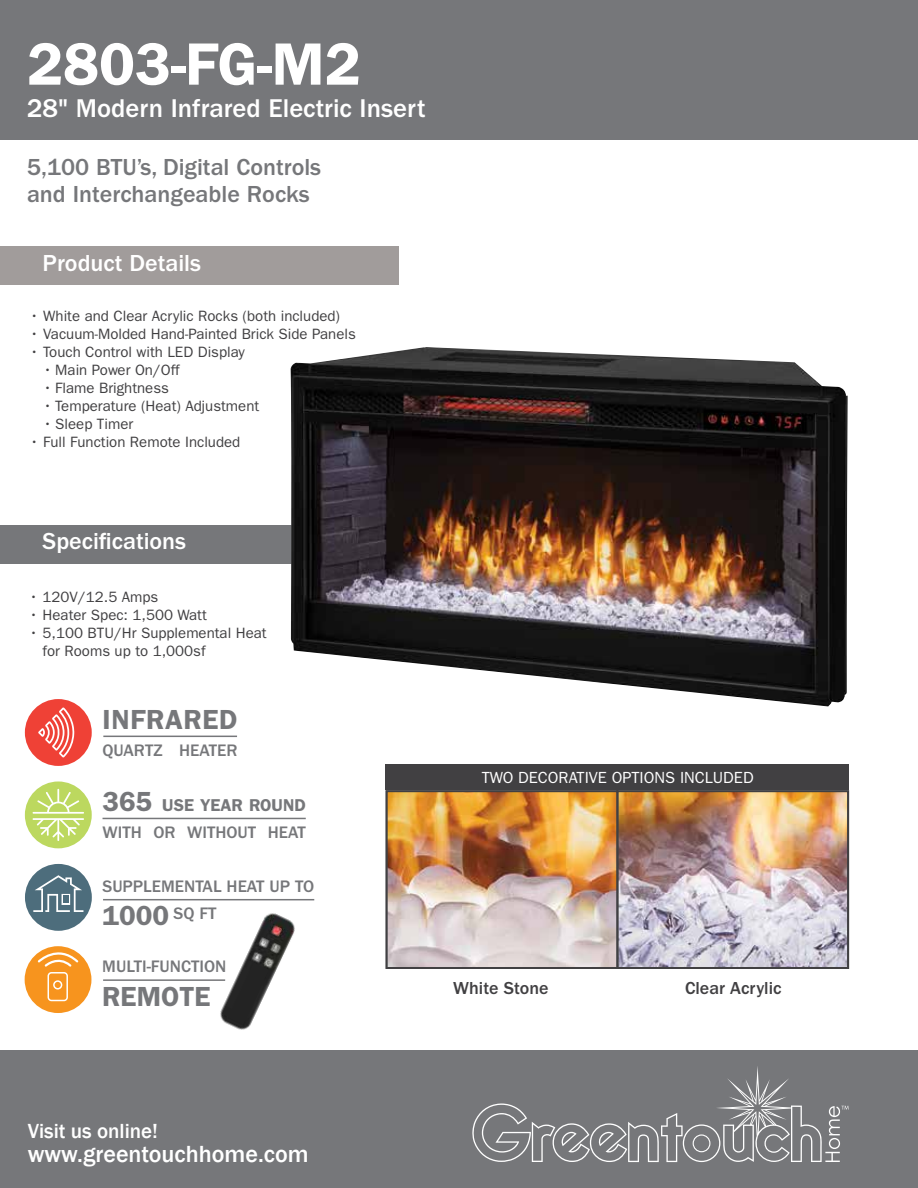
<style>
.page{position:relative;width:918px;height:1188px;background:#fff}
.page>*{position:absolute;margin:0;border:0;box-sizing:border-box;transform-origin:0 0}
.t1{font:600 60px "ITC Franklin Gothic Std";color:#fff}
.t2{font:600 27.75px "ITC Franklin Gothic Std";color:#76777a}
.t3{font:600 27.75px "ITC Franklin Gothic Std";letter-spacing:.025em;color:#76777a}
.t4{font:500 26.55px "ITC Franklin Gothic Std";color:#fff}
.t5{font:500 24px/27px "ITC Franklin Gothic Std";color:#76777a}
.t6{font:500 24px "ITC Franklin Gothic Std";color:#fff}
.t7{font:500 24px "Franklin Gothic";color:#fff}
.t8{font:500 21px "Franklin Gothic";color:#fff}
.t9{font:500 18px "ITC Franklin Gothic Std";color:#414042}
.t10{font:500 17.25px/27px "ITC Franklin Gothic Std";color:#76777a}
.t11{font:16.2px "ITC Franklin Gothic Std";color:#fff}
.t12{font:15px/18px "ITC Franklin Gothic Std";color:#414042}
.s1{font-weight:600;font-size:27.75px}
.s2{font-weight:600}
</style>
<div class="page">
<div style="left:0;top:525px;width:399px;height:38px;background:#76777a"></div>
<div style="left:0;top:246px;width:399px;height:39px;background:#a19c9b"></div>
<img style="left:195px;top:899px;width:120px;height:131px">
<svg style="left:25px;top:699px;width:67px;height:67px"></svg>
<hr style="left:103px;top:736px;width:134px;height:1px;background:#76777a">
<hr style="left:103px;top:979px;width:122px;height:2px;background:#76777a">
<svg style="left:25px;top:864px;width:67px;height:67px"></svg>
<hr style="left:103px;top:899px;width:211px;height:1px;background:#76777a">
<svg style="left:25px;top:781px;width:67px;height:67px"></svg>
<hr style="left:103px;top:818px;width:203px;height:1px;background:#76777a">
<div style="left:25px;top:946px;width:66px;height:67px;background:#f7941e;border-radius:50%"></div>
<svg style="left:37px;top:946px;width:43px;height:21px"></svg>
<div style="left:48px;top:972px;width:20px;height:29px;border:1px solid #fff;border-radius:3px"></div>
<div style="left:53px;top:980px;width:9px;height:10px;border:1px solid #fff;border-radius:50%"></div>
<div style="left:0;top:1050px;width:918px;height:138px;background:#76777a"></div>
<div style="left:0;top:0;width:918px;height:140px;background:#76777a"></div>
<svg style="left:472px;top:1066px;width:377px;height:96px"></svg>
<img style="left:291px;top:347px;width:557px;height:359px">
<img style="left:389px;top:794px;width:457px;height:172px">
<div style="left:616px;top:790px;width:233px;height:179px;border:2px solid #414042"></div>
<div style="left:386px;top:790px;width:232px;height:179px;border:2px solid #414042"></div>
<div style="left:386px;top:764px;width:463px;height:26px;background:#414042"></div>
<h1 class="t1" style="left:27px;top:29px;width:335px">2803-FG-M2</h1>
<h3 class="t4" style="left:27px;top:93px;width:400px">28" Modern Infrared Electric Insert</h3>
<h3 class="t5" style="left:27px;top:154px;width:296px">5,100 BTU’s, Digital Controls and Interchangeable Rocks</h3>
<h3 class="t6" style="left:43px;top:250px;width:160px">Product Details</h3>
<p class="t12" style="left:30px;top:307px;width:312px">• White and Clear Acrylic Rocks (both included)</p>
<p class="t12" style="left:30px;top:325px;width:328px">• Vacuum-Molded Hand-Painted Brick Side Panels</p>
<p class="t12" style="left:30px;top:343px;width:217px">• Touch Control with LED Display</p>
<p class="t12" style="left:43px;top:361px;width:138px">• Main Power On/Off</p>
<p class="t12" style="left:43px;top:379px;width:127px">• Flame Brightness</p>
<p class="t12" style="left:43px;top:397px;width:217px">• Temperature (Heat) Adjustment</p>
<p class="t12" style="left:43px;top:415px;width:92px">• Sleep Timer</p>
<p class="t12" style="left:30px;top:433px;width:212px">• Full Function Remote Included</p>
<h3 class="t6" style="left:43px;top:528px;width:145px">Specifications</h3>
<p class="t12" style="left:29px;top:588px;width:131px">• 120V/12.5 Amps</p>
<p class="t12" style="left:29px;top:606px;width:179px">• Heater Spec: 1,500 Watt</p>
<p class="t12" style="left:43px;top:624px;width:226px;text-indent:-14px">• 5,100 BTU/Hr Supplemental Heat for Rooms up to 1,000sf</p>
<h2 class="t3" style="left:103px;top:703px;width:136px">INFRARED</h2>
<p class="t10" style="left:103px;top:736px;width:136px">QUARTZ HEATER</p>
<p class="t10" style="left:103px;top:792px;width:205px"><span class="s1">365</span> <span class="s2">USE YEAR ROUND<br></span>WITH OR WITHOUT HEAT</p>
<p class="t10" style="left:103px;top:873px;width:213px">SUPPLEMENTAL HEAT UP TO</p>
<h2 class="t2" style="left:103px;top:899px;width:116px">1000 <sup>SQ</sup> <sup>FT</sup></h2>
<p class="t10" style="left:102px;top:953px;width:126px">MULTI-FUNCTION</p>
<h2 class="t2" style="left:102px;top:980px;width:110px">REMOTE</h2>
<p class="t11" style="left:482px;top:768px;width:273px">TWO DECORATIVE OPTIONS INCLUDED</p>
<p class="t9" style="left:453px;top:978px;width:97px">White Stone</p>
<p class="t9" style="left:685px;top:978px;width:98px">Clear Acrylic</p>
<h3 class="t8" style="left:28px;top:1118px;width:132px">Visit us online!</h3>
<h3 class="t7" style="left:28px;top:1139px;width:282px">www.greentouchhome.com</h3>
</div>
